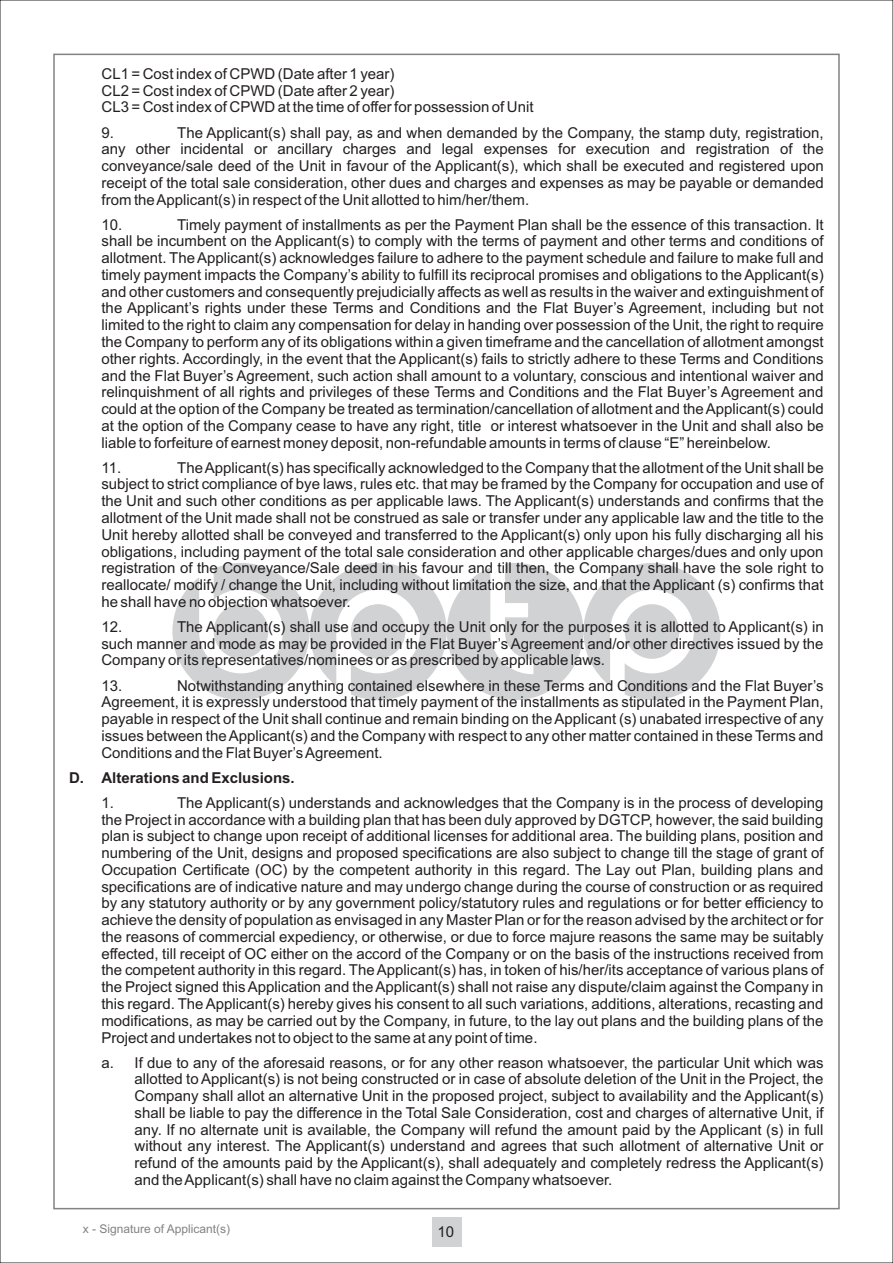
<style>
.page{position:relative;width:893px;height:1263px;background:#fff}
.page>*{position:absolute;margin:0;border:0;box-sizing:border-box;transform-origin:0 0}
.t1{font:15px/16.8px "Arial";color:#231f20;text-align:justify}
.t2{font:700 15px "Arial";color:#231f20}
.t3{font:12px "Arial";color:#808285}
</style>
<div class="page">
<svg style="left:172px;top:563px;width:549px;height:137px"></svg>
<div style="left:431px;top:1217px;width:30px;height:30px;background:#d1d2d4"></div>
<p class="t1" style="left:102px;top:67px;width:434px;text-align:left">CL1 = Cost index of CPWD (Date after 1 year)<br>CL2 = Cost index of CPWD (Date after 2 year)<br>CL3 = Cost index of CPWD at the time of offer for possession of Unit</p>
<p class="t1" style="left:102px;top:125px;width:14px">9.</p>
<p class="t1" style="left:101px;top:125px;width:724px;text-indent:76px">The Applicant(s) shall pay, as and when demanded by the Company, the stamp duty, registration, any other incidental or ancillary charges and legal expenses for execution and registration of the conveyance/sale deed of the Unit in favour of the Applicant(s), which shall be executed and registered upon receipt of the total sale consideration, other dues and charges and expenses as may be payable or demanded from the Applicant(s) in respect of the Unit allotted to him/her/them.</p>
<p class="t1" style="left:101px;top:217px;width:22px">10.</p>
<p class="t1" style="left:101px;top:217px;width:724px;text-indent:76px">Timely payment of installments as per the Payment Plan shall be the essence of this transaction. It shall be incumbent on the Applicant(s) to comply with the terms of payment and other terms and conditions of allotment. The Applicant(s) acknowledges failure to adhere to the payment schedule and failure to make full and timely payment impacts the Company’s ability to fulfill its reciprocal promises and obligations to the Applicant(s) and other customers and consequently prejudicially affects as well as results in the waiver and extinguishment of the Applicant’s rights under these Terms and Conditions and the Flat Buyer’s Agreement, including but not limited to the right to claim any compensation for delay in handing over possession of the Unit, the right to require the Company to perform any of its obligations within a given timeframe and the cancellation of allotment amongst other rights. Accordingly, in the event that the Applicant(s) fails to strictly adhere to these Terms and Conditions and the Flat Buyer’s Agreement, such action shall amount to a voluntary, conscious and intentional waiver and relinquishment of all rights and privileges of these Terms and Conditions and the Flat Buyer’s Agreement and could at the option of the Company be treated as termination/cancellation of allotment and the Applicant(s) could at the option of the Company cease to have any right, title or interest whatsoever in the Unit and shall also be liable to forfeiture of earnest money deposit, non-refundable amounts in terms of clause “E” hereinbelow.</p>
<p class="t1" style="left:101px;top:460px;width:21px">11.</p>
<p class="t1" style="left:101px;top:460px;width:724px;text-indent:76px">The Applicant(s) has specifically acknowledged to the Company that the allotment of the Unit shall be subject to strict compliance of bye laws, rules etc. that may be framed by the Company for occupation and use of the Unit and such other conditions as per applicable laws. The Applicant(s) understands and confirms that the allotment of the Unit made shall not be construed as sale or transfer under any applicable law and the title to the Unit hereby allotted shall be conveyed and transferred to the Applicant(s) only upon his fully discharging all his obligations, including payment of the total sale consideration and other applicable charges/dues and only upon registration of the Conveyance/Sale deed in his favour and till then, the Company shall have the sole right to reallocate/ modify / change the Unit, including without limitation the size, and that the Applicant (s) confirms that he shall have no objection whatsoever.</p>
<p class="t1" style="left:101px;top:620px;width:22px">12.</p>
<p class="t1" style="left:101px;top:620px;width:724px;text-indent:76px">The Applicant(s) shall use and occupy the Unit only for the purposes it is allotted to Applicant(s) in such manner and mode as may be provided in the Flat Buyer’s Agreement and/or other directives issued by the Company or its representatives/nominees or as prescribed by applicable laws.</p>
<p class="t1" style="left:101px;top:678px;width:22px">13.</p>
<p class="t1" style="left:101px;top:678px;width:724px;text-indent:76px">Notwithstanding anything contained elsewhere in these Terms and Conditions and the Flat Buyer’s Agreement, it is expressly understood that timely payment of the installments as stipulated in the Payment Plan, payable in respect of the Unit shall continue and remain binding on the Applicant (s) unabated irrespective of any issues between the Applicant(s) and the Company with respect to any other matter contained in these Terms and Conditions and the Flat Buyer’s Agreement.</p>
<p class="t2" style="left:69px;top:772px;width:227px">D. Alterations and Exclusions.</p>
<p class="t1" style="left:101px;top:796px;width:14px">1.</p>
<p class="t1" style="left:101px;top:796px;width:724px;text-indent:76px">The Applicant(s) understands and acknowledges that the Company is in the process of developing the Project in accordance with a building plan that has been duly approved by DGTCP, however, the said building plan is subject to change upon receipt of additional licenses for additional area. The building plans, position and numbering of the Unit, designs and proposed specifications are also subject to change till the stage of grant of Occupation Certificate (OC) by the competent authority in this regard. The Lay out Plan, building plans and specifications are of indicative nature and may undergo change during the course of construction or as required by any statutory authority or by any government policy/statutory rules and regulations or for better efficiency to achieve the density of population as envisaged in any Master Plan or for the reason advised by the architect or for the reasons of commercial expediency, or otherwise, or due to force majure reasons the same may be suitably effected, till receipt of OC either on the accord of the Company or on the basis of the instructions received from the competent authority in this regard. The Applicant(s) has, in token of his/her/its acceptance of various plans of the Project signed this Application and the Applicant(s) shall not raise any dispute/claim against the Company in this regard. The Applicant(s) hereby gives his consent to all such variations, additions, alterations, recasting and modifications, as may be carried out by the Company, in future, to the lay out plans and the building plans of the Project and undertakes not to object to the same at any point of time.</p>
<p class="t1" style="left:135px;top:1055px;width:690px;text-indent:-33px">a. If due to any of the aforesaid reasons, or for any other reason whatsoever, the particular Unit which was allotted to Applicant(s) is not being constructed or in case of absolute deletion of the Unit in the Project, the Company shall allot an alternative Unit in the proposed project, subject to availability and the Applicant(s) shall be liable to pay the difference in the Total Sale Consideration, cost and charges of alternative Unit, if any. If no alternate unit is available, the Company will refund the amount paid by the Applicant (s) in full without any interest. The Applicant(s) understand and agrees that such allotment of alternative Unit or refund of the amounts paid by the Applicant(s), shall adequately and completely redress the Applicant(s) and the Applicant(s) shall have no claim against the Company whatsoever.</p>
<p class="t3" style="left:83px;top:1225px;width:149px">x - Signature of Applicant(s)</p>
<p class="t1" style="left:437px;top:1225px;width:18px">10</p>
</div>
